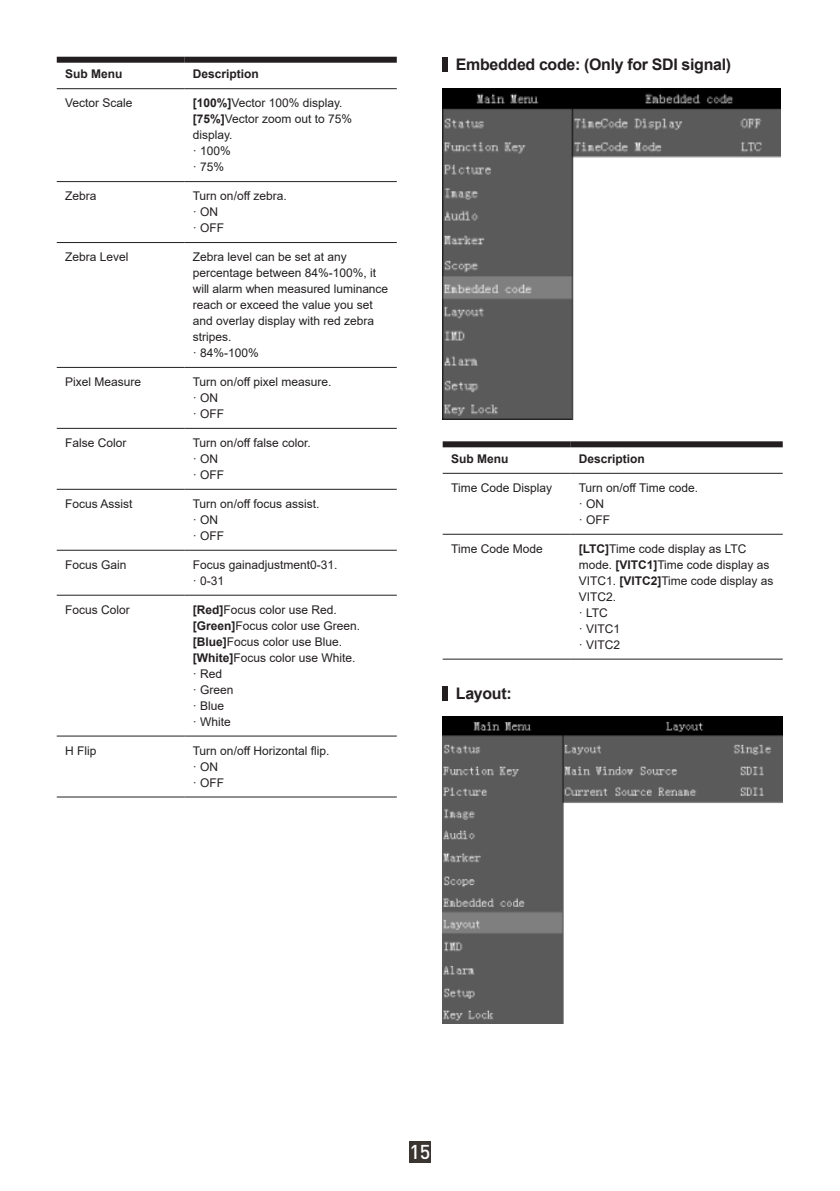
<style>
.page{position:relative;width:840px;height:1191px;background:#fff}
.page>*{position:absolute;margin:0;border:0;box-sizing:border-box;transform-origin:0 0}
.t1{font:500 19.8px "DIN Pro";color:#fff}
.小节{font:700 16px "Arial";letter-spacing:-.02em;color:#231f20}
.t2{font:12px/16px "Arial";color:#231f20}
.t3{font:700 12px "Arial";color:#231f20}
.s1{font-weight:700}
</style>
<div class="page">
<div style="left:409px;top:1140px;width:21px;height:22px;background:#3b3532"></div>
<div style="left:442px;top:57px;width:5px;height:15px;background:#231f20"></div>
<div style="left:442px;top:686px;width:5px;height:14px;background:#231f20"></div>
<div style="left:442px;top:441px;width:128px;height:6px;background:#231f20"></div>
<div style="left:570px;top:441px;width:212px;height:6px;background:#231f20"></div>
<hr style="left:442px;top:473px;width:128px;height:1px;background:#231f20">
<hr style="left:570px;top:473px;width:212px;height:1px;background:#231f20">
<hr style="left:442px;top:534px;width:128px;height:1px;background:#231f20">
<hr style="left:570px;top:534px;width:212px;height:1px;background:#231f20">
<hr style="left:442px;top:658px;width:128px;height:1px;background:#231f20">
<hr style="left:570px;top:658px;width:212px;height:1px;background:#231f20">
<div style="left:57px;top:57px;width:127px;height:6px;background:#231f20"></div>
<div style="left:184px;top:57px;width:212px;height:6px;background:#231f20"></div>
<hr style="left:57px;top:88px;width:127px;height:1px;background:#231f20">
<hr style="left:184px;top:88px;width:212px;height:1px;background:#231f20">
<hr style="left:57px;top:181px;width:127px;height:1px;background:#231f20">
<hr style="left:184px;top:181px;width:212px;height:1px;background:#231f20">
<hr style="left:57px;top:242px;width:127px;height:1px;background:#231f20">
<hr style="left:184px;top:242px;width:212px;height:1px;background:#231f20">
<hr style="left:57px;top:367px;width:127px;height:1px;background:#231f20">
<hr style="left:184px;top:367px;width:212px;height:1px;background:#231f20">
<hr style="left:57px;top:428px;width:127px;height:1px;background:#231f20">
<hr style="left:184px;top:428px;width:212px;height:1px;background:#231f20">
<hr style="left:57px;top:489px;width:127px;height:1px;background:#231f20">
<hr style="left:184px;top:489px;width:212px;height:1px;background:#231f20">
<hr style="left:57px;top:550px;width:127px;height:1px;background:#231f20">
<hr style="left:184px;top:550px;width:212px;height:1px;background:#231f20">
<hr style="left:57px;top:594px;width:127px;height:1px;background:#231f20">
<hr style="left:184px;top:594px;width:212px;height:1px;background:#231f20">
<hr style="left:57px;top:735px;width:127px;height:1px;background:#231f20">
<hr style="left:184px;top:735px;width:212px;height:1px;background:#231f20">
<hr style="left:57px;top:796px;width:127px;height:1px;background:#231f20">
<hr style="left:184px;top:796px;width:212px;height:1px;background:#231f20">
<img style="left:442px;top:88px;width:338px;height:332px">
<img style="left:442px;top:717px;width:340px;height:306px">
<p class="t3" style="left:65px;top:66px;width:59px">Sub Menu</p>
<p class="t3" style="left:193px;top:66px;width:67px">Description</p>
<p class="t2" style="left:65px;top:95px;width:69px">Vector Scale</p>
<p class="t2" style="left:193px;top:95px;width:151px"><span class="s1">[100%]</span>Vector 100% display.</p>
<p class="t2" style="left:193px;top:111px;width:161px"><span class="s1">[75%]</span>Vector zoom out to 75% display.</p>
<p class="t2" style="left:193px;top:143px;width:39px">· 100%</p>
<p class="t2" style="left:193px;top:159px;width:33px">· 75%</p>
<p class="t2" style="left:65px;top:188px;width:33px">Zebra</p>
<p class="t2" style="left:193px;top:188px;width:95px">Turn on/off zebra.</p>
<p class="t2" style="left:193px;top:204px;width:27px">· ON</p>
<p class="t2" style="left:193px;top:220px;width:33px">· OFF</p>
<p class="t2" style="left:65px;top:249px;width:65px">Zebra Level</p>
<p class="t2" style="left:193px;top:249px;width:197px">Zebra level can be set at any percentage between 84%-100%, it will alarm when measured luminance reach or exceed the value you set and overlay display with red zebra stripes.</p>
<p class="t2" style="left:193px;top:345px;width:67px">· 84%-100%</p>
<p class="t2" style="left:65px;top:374px;width:77px">Pixel Measure</p>
<p class="t2" style="left:193px;top:374px;width:140px">Turn on/off pixel measure.</p>
<p class="t2" style="left:193px;top:390px;width:27px">· ON</p>
<p class="t2" style="left:193px;top:406px;width:33px">· OFF</p>
<p class="t2" style="left:65px;top:435px;width:63px">False Color</p>
<p class="t2" style="left:193px;top:435px;width:119px">Turn on/off false color.</p>
<p class="t2" style="left:193px;top:451px;width:27px">· ON</p>
<p class="t2" style="left:193px;top:467px;width:33px">· OFF</p>
<p class="t2" style="left:65px;top:496px;width:69px">Focus Assist</p>
<p class="t2" style="left:193px;top:496px;width:128px">Turn on/off focus assist.</p>
<p class="t2" style="left:193px;top:512px;width:27px">· ON</p>
<p class="t2" style="left:193px;top:528px;width:33px">· OFF</p>
<p class="t2" style="left:65px;top:557px;width:63px">Focus Gain</p>
<p class="t2" style="left:193px;top:557px;width:146px">Focus gainadjustment0-31.</p>
<p class="t2" style="left:193px;top:573px;width:33px">· 0-31</p>
<p class="t2" style="left:65px;top:601px;width:66px">Focus Color</p>
<p class="t2" style="left:193px;top:601px;width:145px"><span class="s1">[Red]</span>Focus color use Red.</p>
<p class="t2" style="left:193px;top:617px;width:169px"><span class="s1">[Green]</span>Focus color use Green.</p>
<p class="t2" style="left:193px;top:633px;width:151px"><span class="s1">[Blue]</span>Focus color use Blue.</p>
<p class="t2" style="left:193px;top:649px;width:164px"><span class="s1">[White]</span>Focus color use White.</p>
<p class="t2" style="left:193px;top:665px;width:31px">· Red</p>
<p class="t2" style="left:193px;top:681px;width:42px">· Green</p>
<p class="t2" style="left:193px;top:697px;width:33px">· Blue</p>
<p class="t2" style="left:193px;top:713px;width:39px">· White</p>
<p class="t2" style="left:65px;top:742px;width:33px">H Flip</p>
<p class="t2" style="left:193px;top:742px;width:138px">Turn on/off Horizontal flip.</p>
<p class="t2" style="left:193px;top:758px;width:27px">· ON</p>
<p class="t2" style="left:193px;top:774px;width:33px">· OFF</p>
<p class="小节" style="left:455px;top:53px;width:276px">Embedded code: (Only for SDI signal)</p>
<p class="t3" style="left:451px;top:450px;width:59px">Sub Menu</p>
<p class="t3" style="left:578px;top:450px;width:67px">Description</p>
<p class="t2" style="left:451px;top:480px;width:102px">Time Code Display</p>
<p class="t2" style="left:578px;top:480px;width:121px">Turn on/off Time code.</p>
<p class="t2" style="left:578px;top:496px;width:27px">· ON</p>
<p class="t2" style="left:578px;top:512px;width:33px">· OFF</p>
<p class="t2" style="left:451px;top:541px;width:93px">Time Code Mode</p>
<p class="t2" style="left:578px;top:541px;width:196px"><span class="s1">[LTC]</span>Time code display as LTC mode. <span class="s1">[VITC1]</span>Time code display as<br>VITC1. <span class="s1">[VITC2]</span>Time code display as<br>VITC2.</p>
<p class="t2" style="left:578px;top:604px;width:31px">· LTC</p>
<p class="t2" style="left:578px;top:620px;width:43px">· VITC1</p>
<p class="t2" style="left:578px;top:636px;width:43px">· VITC2</p>
<p class="小节" style="left:455px;top:682px;width:57px">Layout:</p>
<p class="t1" style="left:409px;top:1138px;width:23px">15</p>
</div>
